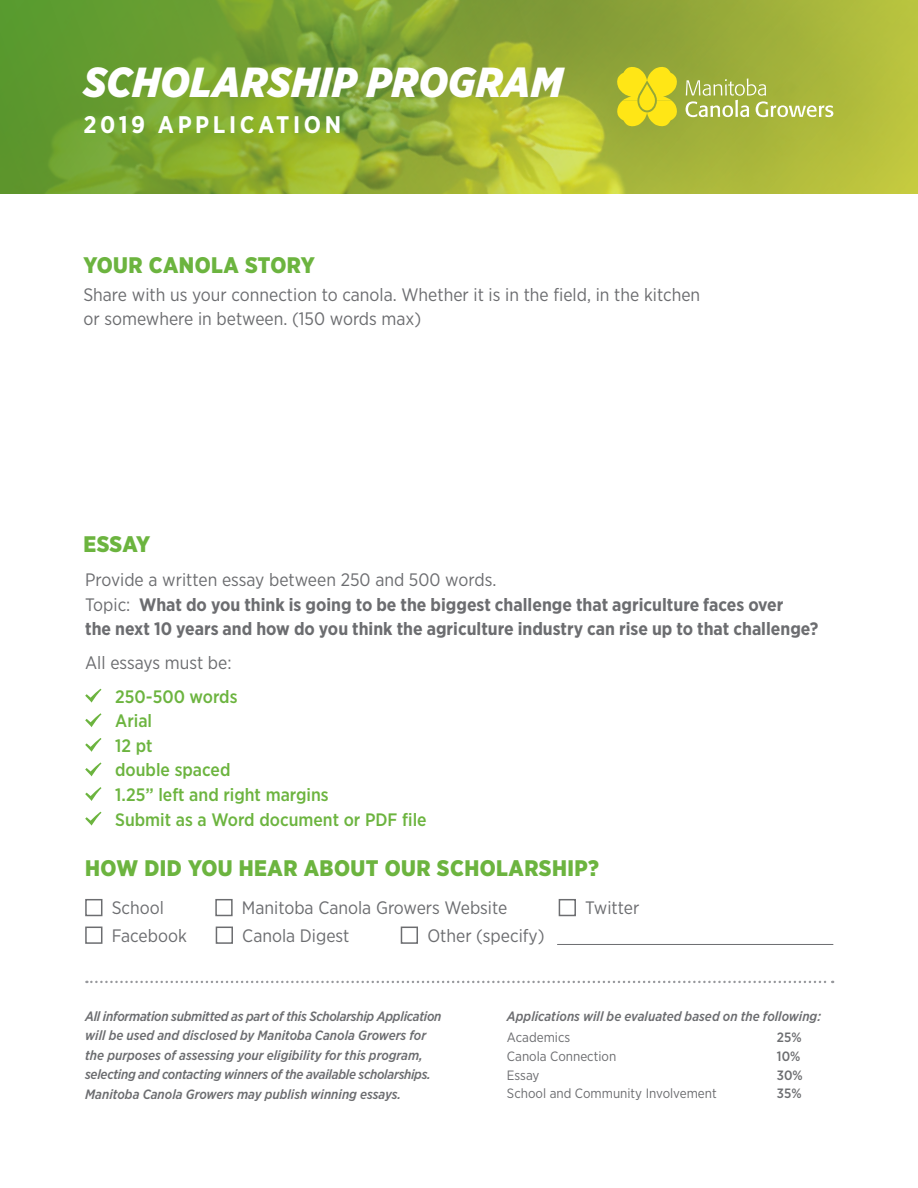
<style>
.page{position:relative;width:918px;height:1188px;background:#fff}
.page>*{position:absolute;margin:0;border:0;box-sizing:border-box;transform-origin:0 0}
.t1{font:italic 900 42px "Gotham Narrow";letter-spacing:.01em;color:#fff}
.t2{font:700 24px "Gotham Narrow";letter-spacing:.15em;color:#fff}
.t3{font:900 22.5px "Gotham Narrow";letter-spacing:.02em;color:#6cb43f}
.t4{font:18px/24.6px "Gotham Narrow";color:#6c6d70}
.t5{font:700 18px/24.6px "Gotham Narrow";color:#6c6d70}
.t6{font:500 18px/24.6px "Gotham Narrow";color:#6cb43f}
.t7{font:italic 500 13.5px/19.5px "Gotham Narrow";letter-spacing:-.005em;color:#6c6d70}
.t8{font:13.5px "Gotham Narrow";color:#6c6d70}
.t9{font:500 13.5px "Gotham Narrow";color:#6c6d70}
.s1{font-weight:400}
</style>
<div class="page">
<svg style="left:794px;top:0;width:124px;height:194px;background:#b4be3d"></svg>
<svg style="left:0;top:0;width:794px;height:194px;background:#89a935"></svg>
<div style="left:75px;top:106px;width:274px;height:36px;background:#6cb43f;opacity:.75"></div>
<svg style="left:686px;top:78px;width:147px;height:39px;background:#b3bf5e"></svg>
<svg style="left:616px;top:66px;width:62px;height:61px;background:#e0d41f"></svg>
<svg style="left:86px;top:981px;width:747px;height:2px"></svg>
<svg style="left:85px;top:689px;width:16px;height:14px"></svg>
<svg style="left:85px;top:713px;width:16px;height:14px"></svg>
<svg style="left:85px;top:738px;width:16px;height:14px"></svg>
<svg style="left:85px;top:763px;width:16px;height:13px"></svg>
<svg style="left:85px;top:787px;width:16px;height:14px"></svg>
<svg style="left:85px;top:812px;width:16px;height:14px"></svg>
<div style="left:85px;top:899px;width:17px;height:17px;border:2px solid #6c6d70"></div>
<div style="left:215px;top:899px;width:18px;height:17px;border:2px solid #6c6d70"></div>
<div style="left:559px;top:899px;width:17px;height:17px;border:2px solid #6c6d70"></div>
<div style="left:85px;top:927px;width:17px;height:17px;border:2px solid #6c6d70"></div>
<div style="left:216px;top:927px;width:17px;height:17px;border:2px solid #6c6d70"></div>
<div style="left:401px;top:927px;width:17px;height:17px;border:2px solid #6c6d70"></div>
<hr style="left:557px;top:944px;width:276px;height:1px;background:#6c6d70">
<h1 class="t1" style="left:83px;top:54px;width:481px">SCHOLARSHIP PROGRAM</h1>
<h2 class="t2" style="left:83px;top:109px;width:259px">2019 APPLICATION</h2>
<h3 class="t3" style="left:83px;top:250px;width:233px">YOUR CANOLA STORY</h3>
<h3 class="t4" style="left:83px;top:282px;width:618px">Share with us your connection to canola. Whether it is in the field, in the kitchen or somewhere in between. (150 words max)</h3>
<h3 class="t3" style="left:83px;top:530px;width:68px">ESSAY</h3>
<h3 class="t5" style="left:85px;top:567px;width:735px"><span class="s1">Provide a written essay between 250 and 500 words.<br>Topic:</span> What do you think is going to be the biggest challenge that agriculture faces over<br>the next 10 years and how do you think the agriculture industry can rise up to that challenge?</h3>
<h3 class="t4" style="left:85px;top:650px;width:148px">All essays must be:</h3>
<h3 class="t6" style="left:115px;top:684px;width:313px">250-500 words<br>Arial<br>12 pt<br>double spaced<br>1.25” left and right margins<br>Submit as a Word document or PDF file</h3>
<h3 class="t3" style="left:85px;top:853px;width:515px">HOW DID YOU HEAR ABOUT OUR SCHOLARSHIP?</h3>
<h3 class="t4" style="left:112px;top:895px;width:54px">School</h3>
<h3 class="t4" style="left:242px;top:895px;width:267px">Manitoba Canola Growers Website</h3>
<h3 class="t4" style="left:585px;top:895px;width:56px">Twitter</h3>
<h3 class="t4" style="left:112px;top:923px;width:77px">Facebook</h3>
<h3 class="t4" style="left:242px;top:923px;width:109px">Canola Digest</h3>
<h3 class="t4" style="left:427px;top:923px;width:119px">Other (specify)</h3>
<p class="t7" style="left:85px;top:1006px;width:358px">All information submitted as part of this Scholarship Application will be used and disclosed by Manitoba Canola Growers for the purposes of assessing your eligibility for this program, selecting and contacting winners of the available scholarships.<br>Manitoba Canola Growers may publish winning essays.</p>
<p class="t7" style="left:507px;top:1006px;width:316px">Applications will be evaluated based on the following:</p>
<p class="t8" style="left:507px;top:1029px;width:65px">Academics</p>
<p class="t9" style="left:777px;top:1029px;width:26px">25%</p>
<p class="t8" style="left:507px;top:1048px;width:111px">Canola Connection</p>
<p class="t9" style="left:777px;top:1048px;width:25px">10%</p>
<p class="t8" style="left:507px;top:1067px;width:34px">Essay</p>
<p class="t9" style="left:777px;top:1066px;width:27px">30%</p>
<p class="t8" style="left:507px;top:1085px;width:211px">School and Community Involvement</p>
<p class="t9" style="left:777px;top:1085px;width:26px">35%</p>
</div>
